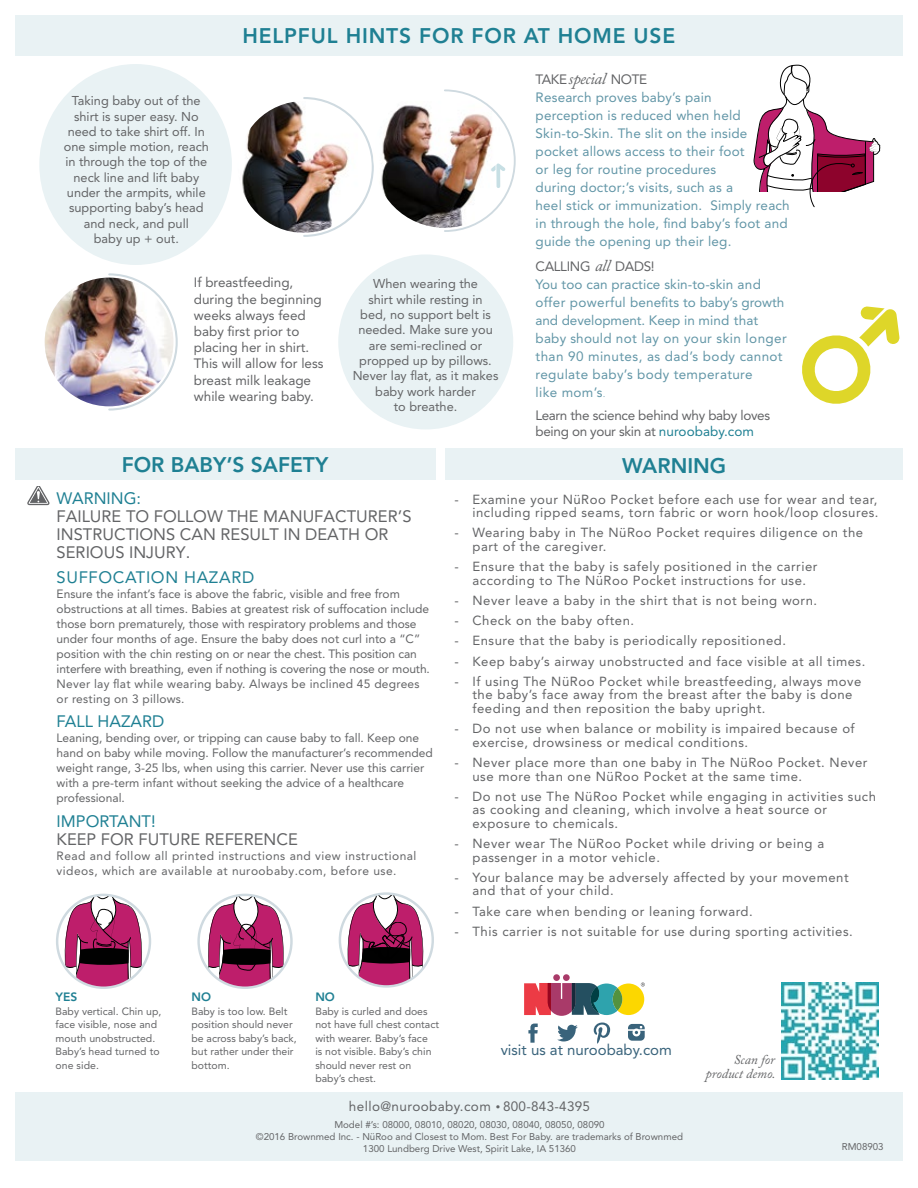
<style>
.page{position:relative;width:918px;height:1188px;background:#fff}
.page>*{position:absolute;margin:0;border:0;box-sizing:border-box;transform-origin:0 0}
.t1{font:800 21px "Avenir LT Std";letter-spacing:.04em;color:#1f8093}
.t2{font:800 21px "Avenir LT Std";color:#1f8093}
.t3{font:16.5px/18px "Avenir";color:#636466}
.t4{font:16.5px "Avenir";color:#1f8093}
.t5{font:16.5px "Avenir";letter-spacing:.04em;color:#1f8093}
.t6{font:15px "Avenir";color:#39637b}
.t7{font:13.5px/18px "Avenir";letter-spacing:.015em;color:#6296a7}
.t8{font:13.5px/16.2px "Avenir";color:#636466}
.t9{font:13.5px/16.2px "Avenir";letter-spacing:-.025em;color:#636466}
.t10{font:13.5px "Avenir";letter-spacing:.03em;color:#636466}
.t11{font:italic 13.5px/14px "Adobe Caslon Pro";color:#636466;text-align:right}
.t12{font:13.2px/13.5px "Avenir";letter-spacing:.04em;color:#636466}
.t13{font:12.75px/15.3px "Avenir";color:#636466;text-align:center}
.t14{font:12px/15px "Avenir";color:#636466}
.t15{font:12px/15px "Avenir";letter-spacing:.04em;color:#636466}
.t16{font:800 12px "Avenir LT Std";color:#1f8093}
.t17{font:10.5px/13.5px "Avenir";color:#636466}
.t18{font:9.75px/11.7px "Avenir";color:#636466;text-align:center}
.s1{color:#636466}
.s2{font-family:"Adobe Caslon Pro";font-style:italic;font-size:16.5px;color:#636466}
.s3{font-family:"Futura T";font-weight:300}
.s4{color:#1f8093}
.s5{font-size:9px}
</style>
<div class="page">
<div style="left:15px;top:1092px;width:888px;height:68px;background:#e9f2f4"></div>
<svg style="left:27px;top:486px;width:23px;height:20px"></svg>
<div style="left:15px;top:449px;width:420px;height:31px;background:#e9f2f4"></div>
<div style="left:446px;top:449px;width:457px;height:31px;background:#e9f2f4"></div>
<img style="left:781px;top:982px;width:97px;height:97px">
<img style="left:45px;top:278px;width:128px;height:128px;border-radius:64px">
<img style="left:107px;top:273px;width:71px;height:138px">
<img style="left:238px;top:101px;width:132px;height:132px;border-radius:66px">
<img style="left:302px;top:97px;width:72px;height:140px">
<div style="left:338px;top:254px;width:175px;height:175px;background:#e9f2f4;border-radius:50%"></div>
<svg style="left:753px;top:65px;width:128px;height:143px"></svg>
<svg style="left:802px;top:306px;width:98px;height:98px"></svg>
<img style="left:373px;top:86px;width:142px;height:142px;border-radius:71px">
<img style="left:443px;top:89px;width:73px;height:143px">
<div style="left:39px;top:64px;width:193px;height:201px;background:#e9f2f4;border-radius:50%"></div>
<div style="left:15px;top:15px;width:888px;height:41px;background:#e9f2f4"></div>
<svg style="left:57px;top:895px;width:93px;height:93px"></svg>
<svg style="left:64px;top:895px;width:78px;height:93px"></svg>
<div style="left:56px;top:894px;width:95px;height:95px;border:2px solid #cfdae0;border-radius:50%"></div>
<svg style="left:199px;top:895px;width:92px;height:93px"></svg>
<svg style="left:207px;top:895px;width:77px;height:93px"></svg>
<div style="left:197px;top:894px;width:96px;height:95px;border:2px solid #cfdae0;border-radius:50%"></div>
<svg style="left:340px;top:894px;width:93px;height:92px"></svg>
<svg style="left:347px;top:895px;width:76px;height:90px"></svg>
<div style="left:339px;top:892px;width:95px;height:96px;border:2px solid #cfdae0;border-radius:50%"></div>
<svg style="left:528px;top:1024px;width:10px;height:19px"></svg>
<svg style="left:557px;top:1025px;width:21px;height:16px"></svg>
<svg style="left:594px;top:1023px;width:16px;height:21px"></svg>
<svg style="left:628px;top:1024px;width:17px;height:17px"></svg>
<div style="left:553px;top:974px;width:7px;height:7px;background:#a93a69;border-radius:50%"></div>
<div style="left:563px;top:974px;width:7px;height:7px;background:#a93a69;border-radius:50%"></div>
<svg style="left:524px;top:983px;width:121px;height:33px;background:#9d7c65"></svg>
<h1 class="t1" style="left:243px;top:23px;width:434px">HELPFUL HINTS FOR FOR AT HOME USE</h1>
<p class="t13" style="left:64px;top:93px;width:147px">Taking baby out of the shirt is super easy. No need to take shirt off. In one simple motion, reach in through the top of the neck line and lift baby under the armpits, while supporting baby’s head and neck, and pull<br>baby up + out.</p>
<p class="t8" style="left:194px;top:275px;width:131px">If breastfeeding, during the beginning weeks always feed baby first prior to placing her in shirt.<br>This will allow for less breast milk leakage while wearing baby.</p>
<h1 class="t2" style="left:122px;top:453px;width:208px">FOR BABY’S SAFETY</h1>
<p class="t13" style="left:353px;top:276px;width:147px">When wearing the<br>shirt while resting in<br>bed, no support belt is needed. Make sure you are semi-reclined or propped up by pillows.<br>Never lay flat, as it makes baby work harder<br>to breathe.</p>
<p class="t7" style="left:536px;top:71px;width:256px"><span class="s1">TAKE</span> <span class="s2">special</span> <span class="s1">NOTE<br></span>Research proves baby’s pain<br>perception is reduced when held<br>Skin-to-Skin. The slit on the inside pocket allows access to their foot<br>or leg for routine procedures<br>during doctor;’s visits, such as a<br>heel stick or immunization. Simply reach in through the hole, find baby’s foot and guide the opening up their leg.</p>
<p class="t7" style="left:536px;top:257px;width:253px"><span class="s1">CALLING</span> <span class="s2">all</span> <span class="s1">DADS!<br></span>You too can practice skin-to-skin and offer powerful benefits to baby’s growth and development. Keep in mind that baby should not lay on your skin longer than 90 minutes, as dad’s body cannot regulate baby’s body temperature<br>like mom’s<span class="s3">.</span></p>
<p class="t9" style="left:536px;top:407px;width:236px">Learn the science behind why baby loves being on your skin at <span class="s4">nuroobaby.com</span></p>
<h1 class="t2" style="left:622px;top:454px;width:106px">WARNING</h1>
<p class="t4" style="left:57px;top:488px;width:86px">WARNING:</p>
<p class="t3" style="left:57px;top:507px;width:356px">FAILURE TO FOLLOW THE MANUFACTURER’S<br>INSTRUCTIONS CAN RESULT IN DEATH OR<br>SERIOUS INJURY.</p>
<p class="t5" style="left:57px;top:567px;width:199px">SUFFOCATION HAZARD</p>
<p class="t14" style="left:57px;top:586px;width:375px">Ensure the infant’s face is above the fabric, visible and free from obstructions at all times. Babies at greatest risk of suffocation include those born prematurely, those with respiratory problems and those under four months of age. Ensure the baby does not curl into a “C” position with the chin resting on or near the chest. This position can interfere with breathing, even if nothing is covering the nose or mouth.<br>Never lay flat while wearing baby. Always be inclined 45 degrees or resting on 3 pillows.</p>
<p class="t4" style="left:57px;top:712px;width:109px">FALL HAZARD</p>
<p class="t14" style="left:57px;top:731px;width:378px">Leaning, bending over, or tripping can cause baby to fall. Keep one hand on baby while moving. Follow the manufacturer’s recommended weight range, 3-25 lbs, when using this carrier. Never use this carrier with a pre-term infant without seeking the advice of a healthcare professional.</p>
<p class="t4" style="left:57px;top:812px;width:101px">IMPORTANT!</p>
<p class="t3" style="left:57px;top:830px;width:243px">KEEP FOR FUTURE REFERENCE</p>
<p class="t15" style="left:57px;top:848px;width:361px">Read and follow all printed instructions and view instructional videos, which are available at nuroobaby.com, before use.</p>
<p class="t12" style="left:454px;top:492px;width:426px;text-align:right">- Examine your NüRoo Pocket before each use for wear and tear, including ripped seams, torn fabric or worn hook/loop closures.</p>
<p class="t12" style="left:472px;top:526px;width:392px;text-indent:-18px">- Wearing baby in The NüRoo Pocket requires diligence on the part of the caregiver.</p>
<p class="t12" style="left:454px;top:560px;width:365px;text-align:center">- Ensure that the baby is safely positioned in the carrier according to The NüRoo Pocket instructions for use.</p>
<p class="t12" style="left:454px;top:594px;width:364px">- Never leave a baby in the shirt that is not being worn.</p>
<p class="t12" style="left:454px;top:614px;width:181px">- Check on the baby often.</p>
<p class="t12" style="left:454px;top:634px;width:333px">- Ensure that the baby is periodically repositioned.</p>
<p class="t12" style="left:454px;top:654px;width:412px">- Keep baby’s airway unobstructed and face visible at all times.</p>
<p class="t12" style="left:472px;top:675px;width:390px;text-indent:-18px">- If using The NüRoo Pocket while breastfeeding, always move the baby’s face away from the breast after the baby is done feeding and then reposition the baby upright.</p>
<p class="t12" style="left:472px;top:722px;width:384px;text-indent:-18px">- Do not use when balance or mobility is impaired because of exercise, drowsiness or medical conditions.</p>
<p class="t12" style="left:472px;top:756px;width:396px;text-indent:-18px">- Never place more than one baby in The NüRoo Pocket. Never use more than one NüRoo Pocket at the same time.</p>
<p class="t12" style="left:472px;top:789px;width:405px;text-indent:-18px">- Do not use The NüRoo Pocket while engaging in activities such as cooking and cleaning, which involve a heat source or exposure to chemicals.</p>
<p class="t12" style="left:472px;top:837px;width:353px;text-indent:-18px">- Never wear The NüRoo Pocket while driving or being a passenger in a motor vehicle.</p>
<p class="t12" style="left:472px;top:870px;width:378px;text-indent:-18px">- Your balance may be adversely affected by your movement and that of your child.</p>
<p class="t12" style="left:454px;top:904px;width:300px">- Take care when bending or leaning forward.</p>
<p class="t12" style="left:454px;top:924px;width:400px">- This carrier is not suitable for use during sporting activities.</p>
<p class="t16" style="left:56px;top:990px;width:23px">YES</p>
<p class="t17" style="left:56px;top:1004px;width:107px">Baby vertical. Chin up, face visible, nose and mouth unobstructed.<br>Baby’s head turned to one side.</p>
<p class="t16" style="left:191px;top:990px;width:21px">NO</p>
<p class="t17" style="left:191px;top:1004px;width:107px">Baby is too low. Belt position should never be across baby’s back, but rather under their bottom.</p>
<p class="t16" style="left:315px;top:990px;width:21px">NO</p>
<p class="t17" style="left:315px;top:1004px;width:125px">Baby is curled and does not have full chest contact with wearer. Baby’s face<br>is not visible. Baby’s chin should never rest on baby’s chest.</p>
<p class="t6" style="left:501px;top:1041px;width:173px">visit us at nuroobaby.com</p>
<p class="t11" style="left:705px;top:1053px;width:72px">Scan for product demo.</p>
<p class="t10" style="left:349px;top:1099px;width:243px">hello@nuroobaby.com <span class="s5">•</span> 800-843-4395</p>
<p class="t18" style="left:256px;top:1119px;width:429px">Model #’s: 08000, 08010, 08020, 08030, 08040, 08050, 08090<br>©2016 Brownmed Inc. - NüRoo and Closest to Mom. Best For Baby. are trademarks of Brownmed<br>1300 Lundberg Drive West, Spirit Lake, IA 51360</p>
<p class="t18" style="left:842px;top:1141px;width:43px">RM08903</p>
</div>
